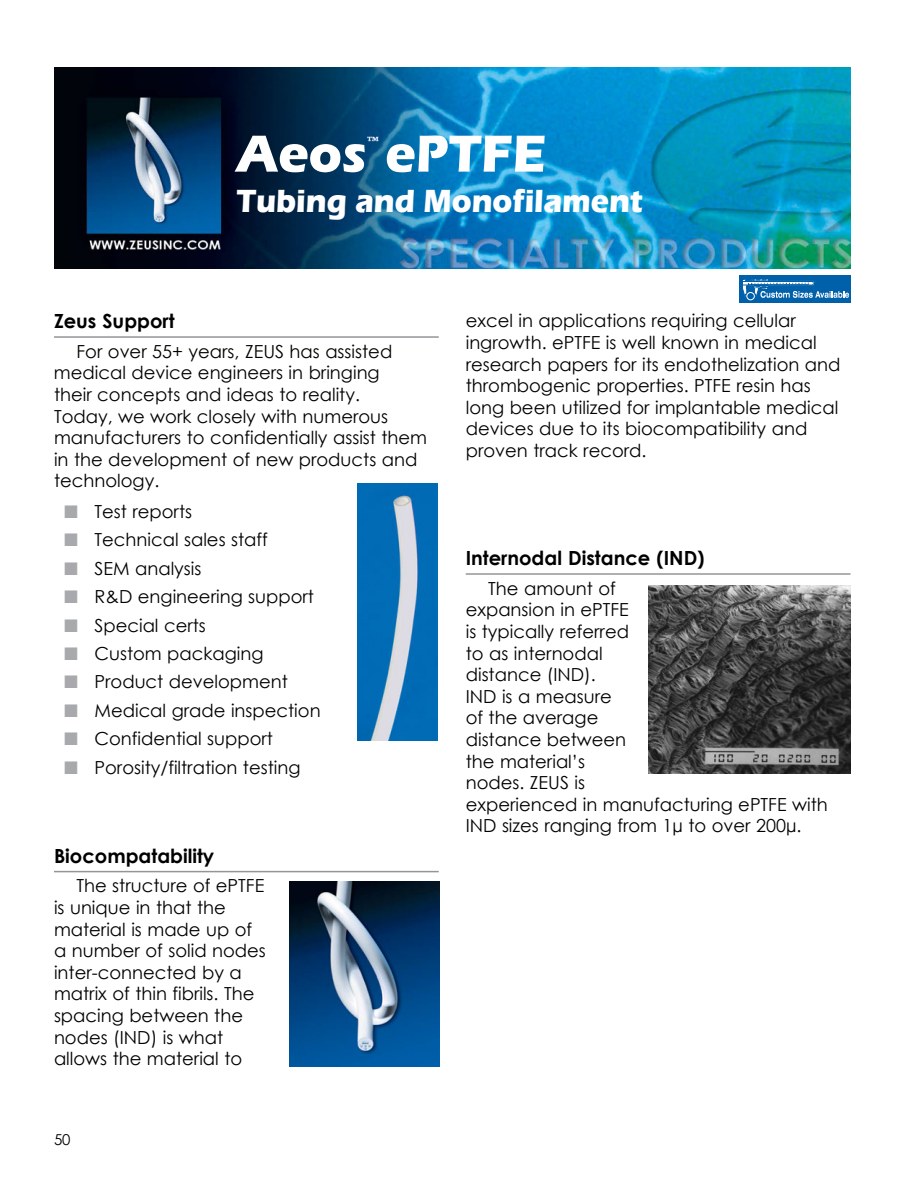
<style>
.page{position:relative;width:918px;height:1188px;background:#fff}
.page>*{position:absolute;margin:0;border:0;box-sizing:border-box;transform-origin:0 0}
.t1{font:700 54px "Eras ITC";color:#fff;scale:.95 1}
.t2{font:700 33px "Eras ITC";color:#fff;scale:.93 1}
.t3{font:700 19.5px "Century Gothic";color:#000}
.t4{font:18px/21.6px "Century Gothic";color:#000}
.t5{font:15px "Century Gothic";color:#000}
.s1{font-family:"Monotype Sorts";font-size:17.4px;color:#a7a9ac}
</style>
<div class="page">
<hr style="left:54px;top:336px;width:385px;height:2px;background:#939598">
<hr style="left:54px;top:871px;width:385px;height:1px;background:#939598">
<hr style="left:466px;top:573px;width:384px;height:2px;background:#939598">
<div style="left:739px;top:273px;width:112px;height:30px;background:#0060a9"></div>
<svg style="left:742px;top:279px;width:107px;height:19px"></svg>
<div style="left:747px;top:293px;width:7px;height:7px;background:#0060a9;border-radius:50%"></div>
<div style="left:747px;top:292px;width:8px;height:8px;border:1px solid #fff;border-radius:50%"></div>
<svg style="left:54px;top:268px;width:797px;height:7px"></svg>
<img style="left:54px;top:68px;width:797px;height:200px">
<img style="left:648px;top:585px;width:202px;height:188px">
<img style="left:289px;top:881px;width:150px;height:186px">
<img style="left:357px;top:484px;width:81px;height:256px">
<h1 class="t1" style="left:237px;top:123px;width:328px">Aeos<sup>™</sup> ePTFE</h1>
<h2 class="t2" style="left:237px;top:182px;width:439px">Tubing and Monofilament</h2>
<p class="t3" style="left:54px;top:307px;width:122px">Zeus Support</p>
<p class="t4" style="left:54px;top:340px;width:375px;text-indent:23px">For over 55+ years, ZEUS has assisted medical device engineers in bringing<br>their concepts and ideas to reality.<br>Today, we work closely with numerous manufacturers to confidentially assist them in the development of new products and technology.</p>
<p class="t4" style="left:64px;top:497px;width:258px;line-height:28.3px"><span class="s1">N</span> Test reports<br><span class="s1">N</span> Technical sales staff<br><span class="s1">N</span> SEM analysis<br><span class="s1">N</span> R&amp;D engineering support<br><span class="s1">N</span> Special certs<br><span class="s1">N</span> Custom packaging<br><span class="s1">N</span> Product development<br><span class="s1">N</span> Medical grade inspection<br><span class="s1">N</span> Confidential support<br><span class="s1">N</span> Porosity/filtration testing</p>
<p class="t3" style="left:54px;top:841px;width:162px">Biocompatability</p>
<p class="t4" style="left:54px;top:875px;width:213px;text-indent:22px">The structure of ePTFE is unique in that the material is made up of a number of solid nodes inter-connected by a matrix of thin fibrils. The spacing between the nodes (IND) is what allows the material to</p>
<p class="t5" style="left:54px;top:1129px;width:18px">50</p>
<p class="t4" style="left:466px;top:310px;width:376px">excel in applications requiring cellular ingrowth. ePTFE is well known in medical research papers for its endothelization and thrombogenic properties. PTFE resin has long been utilized for implantable medical devices due to its biocompatibility and proven track record.</p>
<p class="t3" style="left:466px;top:544px;width:240px">Internodal Distance (IND)</p>
<p class="t4" style="left:466px;top:577px;width:364px;text-indent:22px">The amount of<br>expansion in ePTFE<br>is typically referred<br>to as internodal<br>distance (IND).<br>IND is a measure<br>of the average<br>distance between<br>the material’s<br>nodes. ZEUS is<br>experienced in manufacturing ePTFE with<br>IND sizes ranging from 1µ to over 200µ.</p>
</div>
